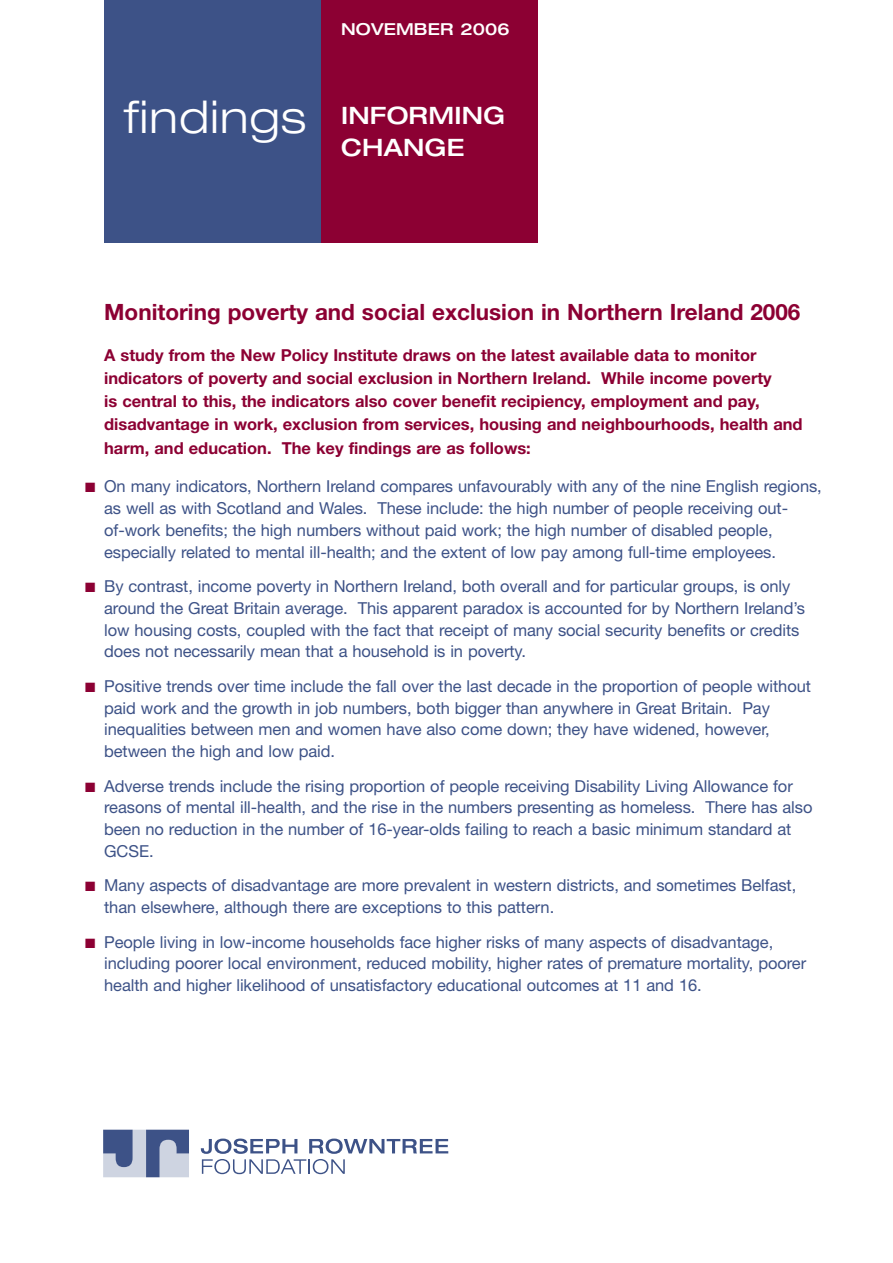
<style>
.page{position:relative;width:893px;height:1263px;background:#fff}
.page>*{position:absolute;margin:0;border:0;box-sizing:border-box;transform-origin:0 0}
.t1{font:300 expanded 45px "Helvetica Neue";letter-spacing:.03em;color:#fff}
.t2{font:500 expanded 24px/31.5px "Helvetica Neue";letter-spacing:.01em;color:#fff}
.t3{font:700 22.5px "Helvetica Neue";color:#8c0033}
.t4{font:16.5px/21.8px "Helvetica Neue";letter-spacing:-.005em;color:#3d5287}
.t5{font:700 16.5px/23.2px "Helvetica Neue";color:#8c0033}
.t6{font:500 expanded 16.5px "Helvetica Neue";letter-spacing:.01em;color:#fff}
.s1{color:#8c0033}
</style>
<div class="page">
<div style="left:104px;top:0;width:217px;height:242px;background:#3d5287"></div>
<div style="left:321px;top:0;width:217px;height:242px;background:#8c0033"></div>
<svg style="left:201px;top:1138px;width:247px;height:36px"></svg>
<svg style="left:103px;top:1130px;width:86px;height:47px;background:#8693b4"></svg>
<p class="t6" style="left:341px;top:19px;width:170px">NOVEMBER 2006</p>
<p class="t1" style="left:124px;top:90px;width:183px">findings</p>
<p class="t2" style="left:341px;top:100px;width:166px">INFORMING<br>CHANGE</p>
<p class="t3" style="left:104px;top:298px;width:698px">Monitoring poverty and social exclusion in Northern Ireland 2006</p>
<p class="t5" style="left:104px;top:343px;width:700px">A study from the New Policy Institute draws on the latest available data to monitor indicators of poverty and social exclusion in Northern Ireland. While income poverty<br>is central to this, the indicators also cover benefit recipiency, employment and pay, disadvantage in work, exclusion from services, housing and neighbourhoods, health and harm, and education. The key findings are as follows:</p>
<p class="t4" style="left:104px;top:475px;width:719px;text-indent:-19px"><span class="s1">■</span> On many indicators, Northern Ireland compares unfavourably with any of the nine English regions, as well as with Scotland and Wales. These include: the high number of people receiving out&shy;of-work benefits; the high numbers without paid work; the high number of disabled people, especially related to mental ill-health; and the extent of low pay among full-time employees.</p>
<p class="t4" style="left:104px;top:575px;width:702px;text-indent:-19px"><span class="s1">■</span> By contrast, income poverty in Northern Ireland, both overall and for particular groups, is only around the Great Britain average. This apparent paradox is accounted for by Northern Ireland’s low housing costs, coupled with the fact that receipt of many social security benefits or credits does not necessarily mean that a household is in poverty.</p>
<p class="t4" style="left:104px;top:675px;width:708px;text-indent:-19px"><span class="s1">■</span> Positive trends over time include the fall over the last decade in the proportion of people without paid work and the growth in job numbers, both bigger than anywhere in Great Britain. Pay inequalities between men and women have also come down; they have widened, however, between the high and low paid.</p>
<p class="t4" style="left:104px;top:775px;width:710px;text-indent:-19px"><span class="s1">■</span> Adverse trends include the rising proportion of people receiving Disability Living Allowance for reasons of mental ill-health, and the rise in the numbers presenting as homeless. There has also been no reduction in the number of 16-year-olds failing to reach a basic minimum standard at GCSE.</p>
<p class="t4" style="left:104px;top:874px;width:694px;text-indent:-19px"><span class="s1">■</span> Many aspects of disadvantage are more prevalent in western districts, and sometimes Belfast, than elsewhere, although there are exceptions to this pattern.</p>
<p class="t4" style="left:104px;top:931px;width:703px;text-indent:-19px"><span class="s1">■</span> People living in low-income households face higher risks of many aspects of disadvantage, including poorer local environment, reduced mobility, higher rates of premature mortality, poorer health and higher likelihood of unsatisfactory educational outcomes at 11 and 16.</p>
</div>
